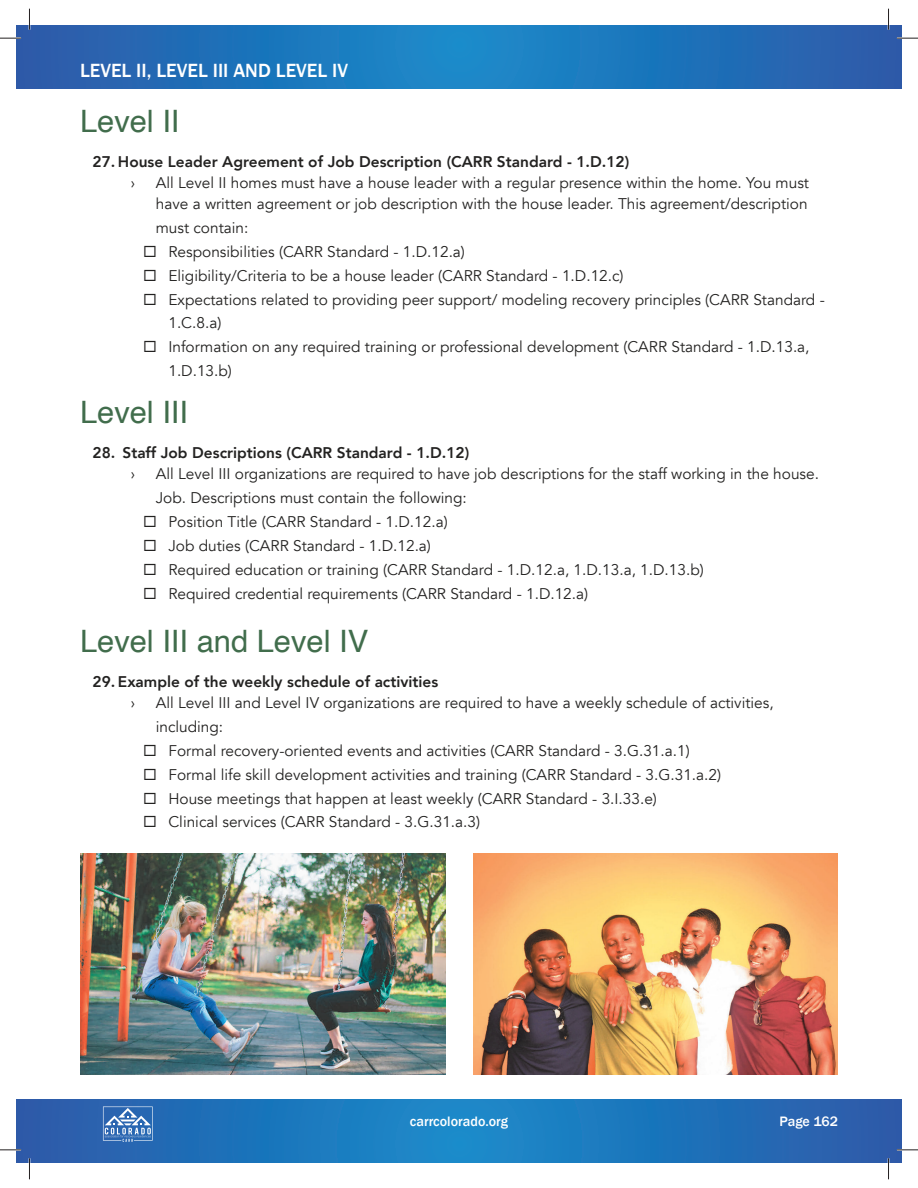
<style>
.page{position:relative;width:918px;height:1188px;background:#fff}
.page>*{position:absolute;margin:0;border:0;box-sizing:border-box;transform-origin:0 0}
.t1{font:30.9px "Helvetica";color:#416d4c}
.t2{font:500 19.65px "Franklin Gothic";color:#fff}
.t3{font:15.45px/23.9px "Avenir";color:#232221}
.t4{font:800 15.45px "Avenir";color:#232221}
.t5{font:500 14.1px "Franklin Gothic";color:#fff}
</style>
<div class="page">
<svg style="left:17px;top:26px;width:884px;height:63px;background:#2071b9"></svg>
<svg style="left:17px;top:1099px;width:884px;height:63px;background:#2072b9"></svg>
<svg style="left:103px;top:1107px;width:50px;height:35px;background:#5d8bc3"></svg>
<img style="left:80px;top:854px;width:366px;height:220px">
<img style="left:473px;top:854px;width:365px;height:220px">
<hr style="left:0;top:37px;width:21px;height:2px;background:#fff">
<hr style="left:897px;top:37px;width:21px;height:2px;background:#fff">
<hr style="left:0;top:1149px;width:21px;height:2px;background:#fff">
<hr style="left:897px;top:1149px;width:21px;height:2px;background:#fff">
<svg style="left:0;top:38px;width:21px;height:1px"></svg>
<svg style="left:897px;top:38px;width:21px;height:1px"></svg>
<svg style="left:0;top:1150px;width:21px;height:1px"></svg>
<svg style="left:897px;top:1150px;width:21px;height:1px"></svg>
<svg style="left:29px;top:9px;width:1px;height:21px"></svg>
<svg style="left:29px;top:1158px;width:1px;height:21px"></svg>
<svg style="left:888px;top:9px;width:1px;height:21px"></svg>
<svg style="left:888px;top:1158px;width:1px;height:21px"></svg>
<p class="t2" style="left:80px;top:59px;width:270px">LEVEL II, LEVEL III AND LEVEL IV</p>
<h1 class="t1" style="left:80px;top:108px;width:101px">Level II</h1>
<p class="t4" style="left:93px;top:152px;width:538px">27. House Leader Agreement of Job Description (CARR Standard - 1.D.12)</p>
<p class="t3" style="left:131px;top:171px;width:6px">›</p>
<p class="t3" style="left:156px;top:173px;width:655px;line-height:21px">All Level II homes must have a house leader with a regular presence within the home. You must have a written agreement or job description with the house leader. This agreement/description</p>
<p class="t3" style="left:168px;top:216px;width:658px;text-indent:-13px">must contain:<br>Responsibilities (CARR Standard - 1.D.12.a)<br>Eligibility/Criteria to be a house leader (CARR Standard - 1.D.12.c)<br>Expectations related to providing peer support/ modeling recovery principles (CARR Standard - 1.C.8.a)<br>Information on any required training or professional development (CARR Standard - 1.D.13.a, 1.D.13.b)</p>
<h1 class="t1" style="left:80px;top:399px;width:110px">Level III</h1>
<p class="t4" style="left:93px;top:443px;width:378px">28. Staff Job Descriptions (CARR Standard - 1.D.12)</p>
<p class="t3" style="left:131px;top:463px;width:6px">›</p>
<p class="t3" style="left:156px;top:463px;width:665px">All Level III organizations are required to have job descriptions for the staff working in the house.</p>
<p class="t3" style="left:156px;top:486px;width:313px">Job. Descriptions must contain the following:</p>
<p class="t3" style="left:168px;top:510px;width:281px">Position Title (CARR Standard - 1.D.12.a)</p>
<p class="t3" style="left:168px;top:534px;width:264px">Job duties (CARR Standard - 1.D.12.a)</p>
<p class="t3" style="left:168px;top:558px;width:537px">Required education or training (CARR Standard - 1.D.12.a, 1.D.13.a, 1.D.13.b)</p>
<p class="t3" style="left:168px;top:582px;width:421px">Required credential requirements (CARR Standard - 1.D.12.a)</p>
<h1 class="t1" style="left:80px;top:628px;width:290px">Level III and Level IV</h1>
<p class="t4" style="left:93px;top:672px;width:347px">29. Example of the weekly schedule of activities</p>
<p class="t3" style="left:131px;top:691px;width:6px">›</p>
<p class="t3" style="left:156px;top:691px;width:619px">All Level III and Level IV organizations are required to have a weekly schedule of activities,</p>
<p class="t3" style="left:156px;top:715px;width:69px">including:</p>
<p class="t3" style="left:168px;top:739px;width:523px">Formal recovery-oriented events and activities (CARR Standard - 3.G.31.a.1)</p>
<p class="t3" style="left:168px;top:763px;width:554px">Formal life skill development activities and training (CARR Standard - 3.G.31.a.2)</p>
<p class="t3" style="left:168px;top:787px;width:490px">House meetings that happen at least weekly (CARR Standard - 3.I.33.e)</p>
<p class="t3" style="left:168px;top:811px;width:313px">Clinical services (CARR Standard - 3.G.31.a.3)</p>
<p class="t5" style="left:410px;top:1114px;width:100px">carrcolorado.org</p>
<p class="t5" style="left:779px;top:1114px;width:60px">Page 162</p>
</div>
